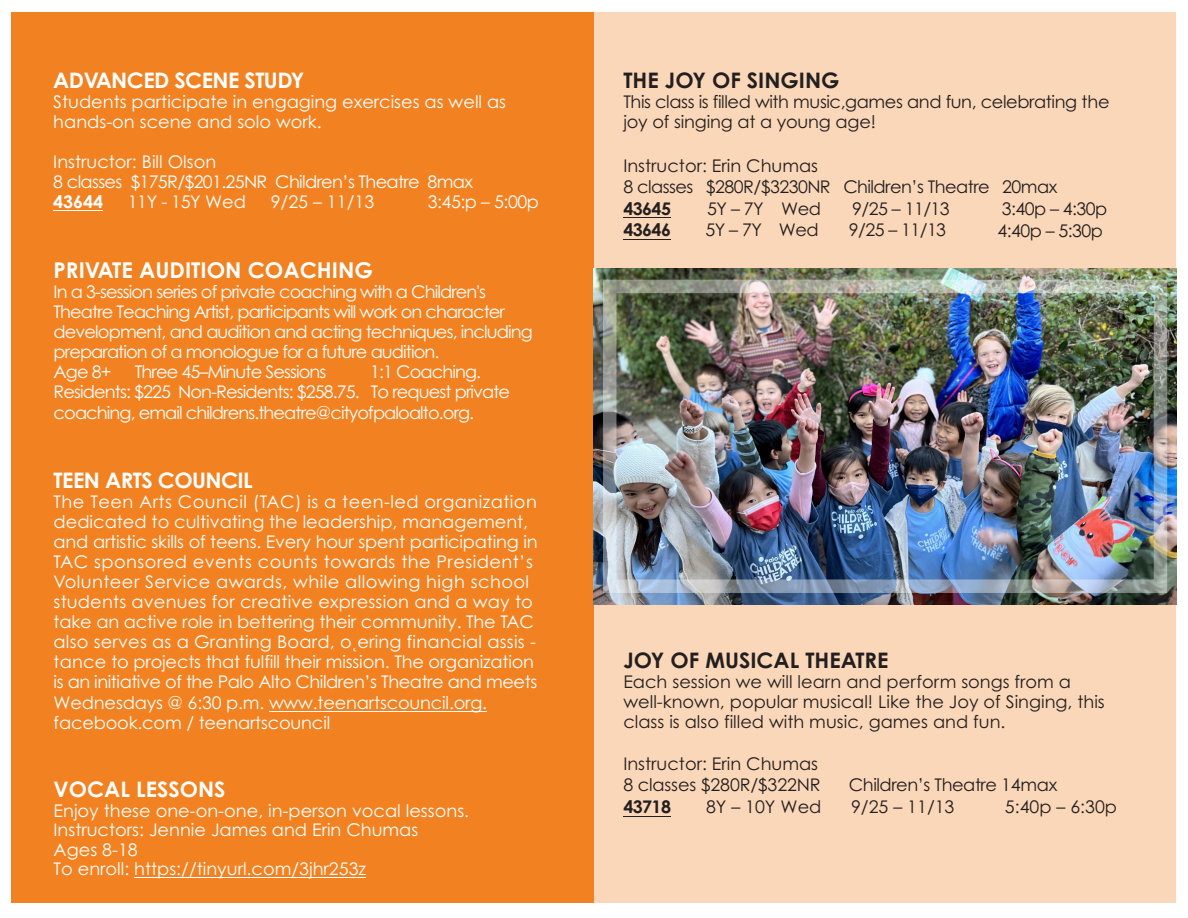
<style>
.page{position:relative;width:1188px;height:918px;background:#fff}
.page>*{position:absolute;margin:0;border:0;box-sizing:border-box;transform-origin:0 0}
.t1{font:700 21.9px "Century Gothic Pro";color:#fff}
.t2{font:700 21.45px "Century Gothic Pro";color:#231f20}
.t3{font:700 21.45px "Century Gothic Pro";letter-spacing:-.025em;color:#fff}
.t4{font:700 21.45px "Century Gothic Pro";color:#fff}
.t5{font:17.4px/20.1px "Century Gothic Pro";letter-spacing:-.01em;color:#fff}
.t6{font:17.4px/20.1px "Century Gothic Pro";letter-spacing:-.05em;color:#fff}
.t7{font:17.4px/20px "Century Gothic Pro";color:#231f20}
.t8{font:17.4px/20px "Century Gothic Pro";letter-spacing:-.025em;color:#231f20}
.t9{font:17.4px/20px "Century Gothic Pro";letter-spacing:-.035em;color:#fff}
.t10{font:17.4px/21.9px "Century Gothic Pro";letter-spacing:-.03em;color:#231f20}
.t11{font:700 17.4px "Century Gothic Pro";letter-spacing:-.03em;color:#231f20}
.t12{font:700 17.4px "Century Gothic Pro";color:#fff}
</style>
<div class="page">
<div style="left:11px;top:12px;width:582px;height:891px;background:#f28221"></div>
<div style="left:593px;top:12px;width:583px;height:891px;background:#fad7b8"></div>
<img style="left:593px;top:268px;width:584px;height:337px">
<hr style="left:53px;top:210px;width:50px;height:1px;background:#fff">
<hr style="left:135px;top:877px;width:231px;height:1px;background:#fff">
<hr style="left:269px;top:711px;width:218px;height:1px;background:#fff">
<hr style="left:623px;top:239px;width:48px;height:1px;background:#231f20">
<hr style="left:623px;top:217px;width:48px;height:1px;background:#231f20">
<hr style="left:623px;top:816px;width:48px;height:1px;background:#231f20">
<p class="t3" style="left:53px;top:67px;width:253px">ADVANCED SCENE STUDY</p>
<p class="t5" style="left:53px;top:92px;width:454px">Students participate in engaging exercises as well as hands-on scene and solo work.</p>
<p class="t9" style="left:53px;top:151px;width:421px">Instructor: Bill Olson<br>8 classes $175R/$201.25NR Children’s Theatre 8max</p>
<p class="t12" style="left:53px;top:191px;width:51px">43644</p>
<p class="t5" style="left:128px;top:191px;width:120px">11Y - 15Y Wed</p>
<p class="t5" style="left:271px;top:191px;width:105px">9/25 – 11/13</p>
<p class="t5" style="left:428px;top:191px;width:113px">3:45:p – 5:00p</p>
<p class="t1" style="left:54px;top:256px;width:321px">PRIVATE AUDITION COACHING</p>
<p class="t6" style="left:54px;top:281px;width:481px">In a 3-session series of private coaching with a Children's Theatre Teaching Artist, participants will work on character development, and audition and acting techniques, including preparation of a monologue for a future audition.<br>Age 8+</p>
<p class="t6" style="left:54px;top:362px;width:458px;text-indent:316px">1:1 Coaching.<br>Residents: $225 Non-Residents: $258.75. To request private coaching, email childrens.theatre@cityofpaloalto.org.</p>
<p class="t6" style="left:135px;top:362px;width:193px">Three 45–Minute Sessions</p>
<p class="t3" style="left:54px;top:467px;width:201px">TEEN ARTS COUNCIL</p>
<p class="t5" style="left:54px;top:491px;width:486px">The Teen Arts Council (TAC) is a teen-led organization dedicated to cultivating the leadership, management, and artistic skills of teens. Every hour spent participating in TAC sponsored events counts towards the President’s Volunteer Service awards, while allowing high school students avenues for creative expression and a way to take an active role in bettering their community. The TAC also serves as a Granting Board, o˛ering financial assis - tance to projects that fulfill their mission. The organization is an initiative of the Palo Alto Children’s Theatre and meets Wednesdays @ 6:30 p.m. www.teenartscouncil.org. facebook.com / teenartscouncil</p>
<p class="t4" style="left:54px;top:776px;width:174px">VOCAL LESSONS</p>
<p class="t5" style="left:54px;top:801px;width:417px;line-height:19.2px">Enjoy these one-on-one, in-person vocal lessons.<br>Instructors: Jennie James and Erin Chumas<br>Ages 8-18<br>To enroll: https://tinyurl.com/3jhr253z</p>
<p class="t2" style="left:623px;top:67px;width:218px">THE JOY OF SINGING</p>
<p class="t8" style="left:623px;top:92px;width:488px">This class is filled with music,games and fun, celebrating the joy of singing at a young age!</p>
<p class="t10" style="left:623px;top:154px;width:435px">Instructor: Erin Chumas<br>8 classes $280R/$3230NR Children’s Theatre 20max</p>
<p class="t11" style="left:623px;top:198px;width:49px">43645</p>
<p class="t7" style="left:707px;top:199px;width:115px">5Y – 7Y Wed</p>
<p class="t7" style="left:852px;top:199px;width:99px">9/25 – 11/13</p>
<p class="t7" style="left:1002px;top:199px;width:107px">3:40p – 4:30p</p>
<p class="t11" style="left:623px;top:219px;width:49px">43646</p>
<p class="t7" style="left:706px;top:220px;width:115px">5Y – 7Y Wed</p>
<p class="t7" style="left:849px;top:220px;width:99px">9/25 – 11/13</p>
<p class="t7" style="left:997px;top:221px;width:107px">4:40p – 5:30p</p>
<p class="t2" style="left:623px;top:647px;width:267px">JOY OF MUSICAL THEATRE</p>
<p class="t7" style="left:623px;top:671px;width:483px">Each session we will learn and perform songs from a well-known, popular musical! Like the Joy of Singing, this class is also filled with music, games and fun.</p>
<p class="t7" style="left:623px;top:752px;width:199px;line-height:21.8px">Instructor: Erin Chumas<br>8 classes $280R/$322NR</p>
<p class="t8" style="left:849px;top:775px;width:210px">Children’s Theatre 14max</p>
<p class="t11" style="left:623px;top:796px;width:49px">43718</p>
<p class="t7" style="left:706px;top:797px;width:117px">8Y – 10Y Wed</p>
<p class="t7" style="left:851px;top:797px;width:105px">9/25 – 11/13</p>
<p class="t7" style="left:1005px;top:797px;width:114px">5:40p – 6:30p</p>
</div>
